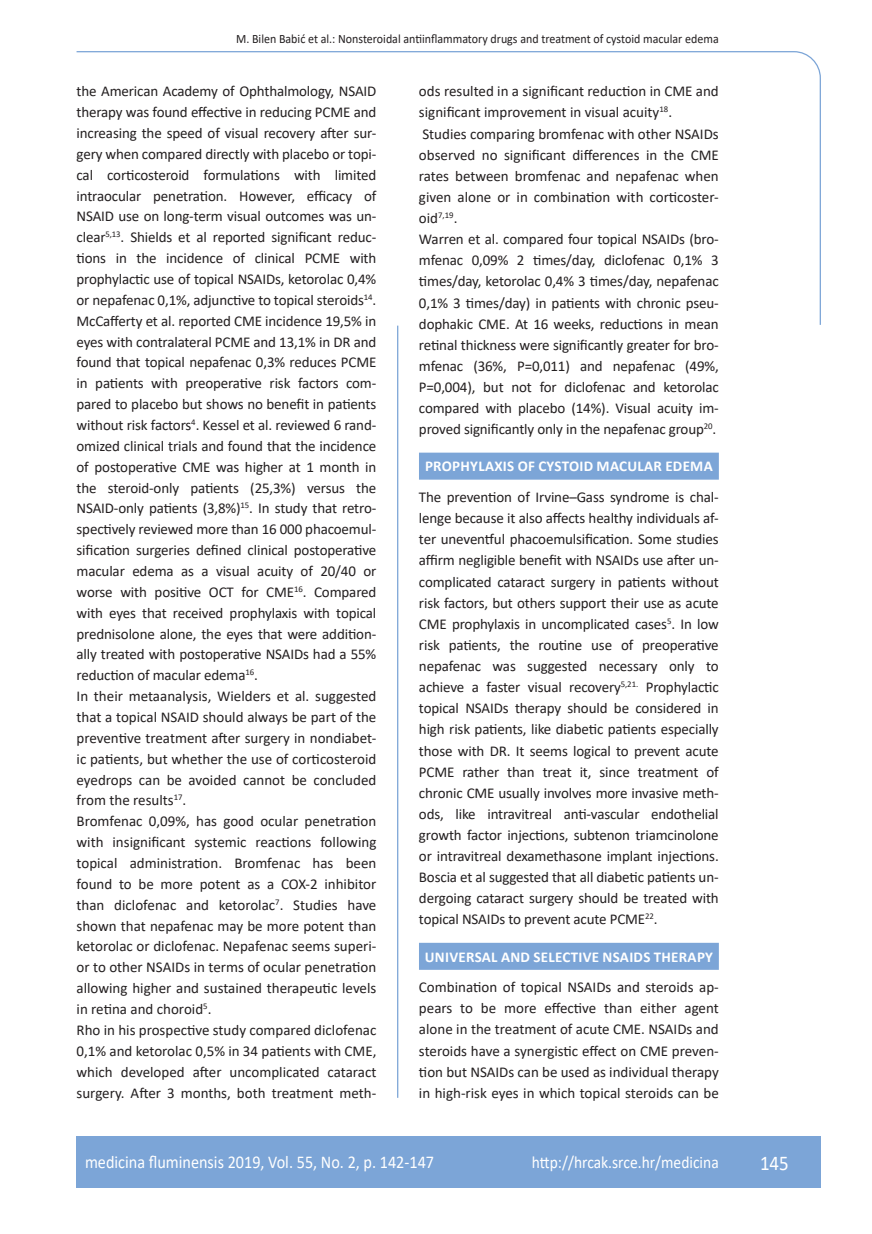
<style>
.page{position:relative;width:872px;height:1234px;background:#fff}
.page>*{position:absolute;margin:0;border:0;box-sizing:border-box;transform-origin:0 0}
.t1{font:21px "Calibri";color:#fff;scale:.9 1}
.t2{font:18px "Calibri";color:#fff;scale:.9 1}
.t3{font:17.25px "Calibri";color:#fff;scale:.9 1}
.osnovni_tekst_engl{font:15px/20.9px "Calibri";color:#231f20;text-align:justify}
.naslov_ruler{font:700 15px "Calibri";letter-spacing:.02em;color:#fff}
.glava{font:12.75px "Calibri";color:#231f20;scale:.94 1}
</style>
<div class="page">
<svg style="left:76px;top:51px;width:745px;height:275px"></svg>
<hr style="left:397px;top:325px;width:1px;height:772px;background:#7ca5d7">
<div style="left:77px;top:1135px;width:744px;height:51px;background:#7ca5d7"></div>
<div style="left:419px;top:452px;width:300px;height:27px;background:#7ca5d7"></div>
<div style="left:419px;top:942px;width:300px;height:27px;background:#7ca5d7"></div>
<p class="glava" style="left:236px;top:29px;width:515px">M. Bilen Babić et al.: Nonsteroidal antiinflammatory drugs and treatment of cystoid macular edema</p>
<p class="osnovni_tekst_engl" style="left:77px;top:81px;width:301px">the American Academy of Ophthalmology, NSAID therapy was found effective in reducing PCME and increasing the speed of visual recovery after sur&shy;gery when compared directly with placebo or topi&shy;cal corticosteroid formulations with limited intraocular penetration. However, efficacy of NSAID use on long-term visual outcomes was un&shy;clear<sup>5,13</sup>. Shields et al reported significant reduc&shy;tions in the incidence of clinical PCME with prophylactic use of topical NSAIDs, ketorolac 0,4% or nepafenac 0,1%, adjunctive to topical steroids<sup>14</sup>.<br>McCafferty et al. reported CME incidence 19,5% in eyes with contralateral PCME and 13,1% in DR and found that topical nepafenac 0,3% reduces PCME in patients with preoperative risk factors com&shy;pared to placebo but shows no benefit in patients without risk factors<sup>4</sup>. Kessel et al. reviewed 6 rand&shy;omized clinical trials and found that the incidence of postoperative CME was higher at 1 month in the steroid-only patients (25,3%) versus the NSAID-only patients (3,8%)<sup>15</sup>. In study that retro&shy;spectively reviewed more than 16 000 phacoemul&shy;sification surgeries defined clinical postoperative macular edema as a visual acuity of 20/40 or worse with positive OCT for CME<sup>16</sup>. Compared with eyes that received prophylaxis with topical prednisolone alone, the eyes that were addition&shy;ally treated with postoperative NSAIDs had a 55% reduction of macular edema<sup>16</sup>.</p>
<p class="osnovni_tekst_engl" style="left:77px;top:685px;width:301px">In their metaanalysis, Wielders et al. suggested that a topical NSAID should always be part of the preventive treatment after surgery in nondiabet&shy;ic patients, but whether the use of corticosteroid eyedrops can be avoided cannot be concluded from the results<sup>17</sup>.</p>
<p class="osnovni_tekst_engl" style="left:77px;top:810px;width:301px">Bromfenac 0,09%, has good ocular penetration with insignificant systemic reactions following topical administration. Bromfenac has been found to be more potent as a COX-2 inhibitor than diclofenac and ketorolac<sup>7</sup>. Studies have shown that nepafenac may be more potent than ketorolac or diclofenac. Nepafenac seems superi&shy;or to other NSAIDs in terms of ocular penetration allowing higher and sustained therapeutic levels in retina and choroid<sup>5</sup>.</p>
<p class="osnovni_tekst_engl" style="left:77px;top:1018px;width:301px">Rho in his prospective study compared diclofenac 0,1% and ketorolac 0,5% in 34 patients with CME, which developed after uncomplicated cataract surgery. After 3 months, both treatment meth-</p>
<p class="osnovni_tekst_engl" style="left:419px;top:80px;width:301px">ods resulted in a significant reduction in CME and significant improvement in visual acuity<sup>18</sup>.</p>
<p class="osnovni_tekst_engl" style="left:419px;top:123px;width:301px">Studies comparing bromfenac with other NSAIDs observed no significant differences in the CME rates between bromfenac and nepafenac when given alone or in combination with corticoster&shy;oid<sup>7,19</sup>.</p>
<p class="osnovni_tekst_engl" style="left:419px;top:228px;width:301px">Warren et al. compared four topical NSAIDs (bro&shy;mfenac 0,09% 2 times/day, diclofenac 0,1% 3 times/day, ketorolac 0,4% 3 times/day, nepafenac 0,1% 3 times/day) in patients with chronic pseu&shy;dophakic CME. At 16 weeks, reductions in mean retinal thickness were significantly greater for bro&shy;mfenac (36%, P=0,011) and nepafenac (49%, P=0,004), but not for diclofenac and ketorolac compared with placebo (14%). Visual acuity im&shy;proved significantly only in the nepafenac group<sup>20</sup>.</p>
<p class="naslov_ruler" style="left:425px;top:455px;width:289px">PROPHYLAXIS OF CYSTOID MACULAR EDEMA</p>
<p class="osnovni_tekst_engl" style="left:419px;top:486px;width:301px">The prevention of Irvine–Gass syndrome is chal&shy;lenge because it also affects healthy individuals af&shy;ter uneventful phacoemulsification. Some studies affirm negligible benefit with NSAIDs use after un&shy;complicated cataract surgery in patients without risk factors, but others support their use as acute CME prophylaxis in uncomplicated cases<sup>5</sup>. In low risk patients, the routine use of preoperative nepafenac was suggested necessary only to achieve a faster visual recovery<sup>5,21.</sup> Prophylactic topical NSAIDs therapy should be considered in high risk patients, like diabetic patients especially those with DR. It seems logical to prevent acute PCME rather than treat it, since treatment of chronic CME usually involves more invasive meth&shy;ods, like intravitreal anti-vascular endothelial growth factor injections, subtenon triamcinolone or intravitreal dexamethasone implant injections.<br>Boscia et al suggested that all diabetic patients un&shy;dergoing cataract surgery should be treated with topical NSAIDs to prevent acute PCME<sup>22</sup>.</p>
<p class="naslov_ruler" style="left:425px;top:945px;width:290px">UNIVERSAL AND SELECTIVE NSAIDS THERAPY</p>
<p class="osnovni_tekst_engl" style="left:419px;top:976px;width:301px">Combination of topical NSAIDs and steroids ap&shy;pears to be more effective than either agent alone in the treatment of acute CME. NSAIDs and steroids have a synergistic effect on CME preven&shy;tion but NSAIDs can be used as individual therapy in high-risk eyes in which topical steroids can be</p>
<p class="t2" style="left:85px;top:1149px;width:389px">medicina fluminensis 2019, Vol. 55, No. 2, p. 142-147</p>
<p class="t3" style="left:532px;top:1150px;width:209px">http://hrcak.srce.hr/medicina</p>
<p class="t1" style="left:760px;top:1147px;width:33px">145</p>
</div>
